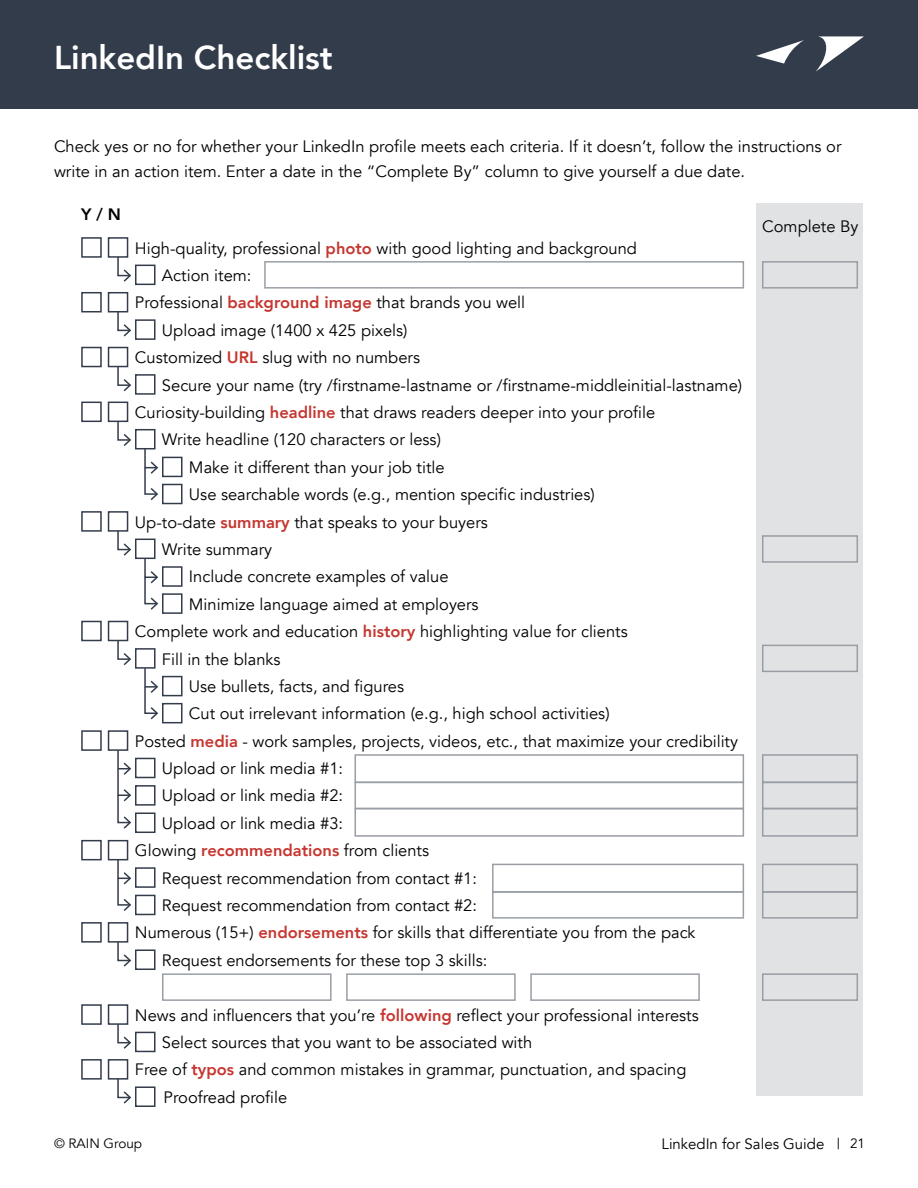
<style>
.page{position:relative;width:918px;height:1188px;background:#fff}
.page>*{position:absolute;margin:0;border:0;box-sizing:border-box;transform-origin:0 0}
.t1{font:800 33px "Avenir";color:#fff}
.t2{font:16.5px/25.3px "Avenir";color:#000}
.t3{font:800 16.5px "Avenir";color:#000}
.t4{font:15px "Avenir";color:#000}
.t5{font:13.5px "Avenir";color:#000}
.s1{font-weight:800;color:#c63731}
.s2{font-size:13.5px}
</style>
<div class="page">
<div style="left:0;top:0;width:918px;height:108px;background:#333c4b"></div>
<svg style="left:756px;top:36px;width:108px;height:36px"></svg>
<div style="left:757px;top:203px;width:106px;height:893px;background:#e0e2e4"></div>
<div style="left:162px;top:973px;width:170px;height:28px;border:2px solid #999ea5"></div>
<div style="left:355px;top:754px;width:389px;height:29px;border:2px solid #999ea5"></div>
<div style="left:762px;top:754px;width:96px;height:29px;border:2px solid #999ea5"></div>
<div style="left:264px;top:261px;width:480px;height:28px;border:2px solid #999ea5"></div>
<div style="left:762px;top:261px;width:96px;height:28px;border:2px solid #999ea5"></div>
<div style="left:762px;top:535px;width:96px;height:28px;border:2px solid #999ea5"></div>
<div style="left:762px;top:645px;width:96px;height:27px;border:2px solid #999ea5"></div>
<div style="left:762px;top:973px;width:96px;height:28px;border:2px solid #999ea5"></div>
<div style="left:355px;top:782px;width:389px;height:27px;border:2px solid #999ea5"></div>
<div style="left:762px;top:782px;width:96px;height:27px;border:2px solid #999ea5"></div>
<div style="left:492px;top:864px;width:252px;height:29px;border:2px solid #999ea5"></div>
<div style="left:762px;top:864px;width:96px;height:29px;border:2px solid #999ea5"></div>
<div style="left:355px;top:808px;width:389px;height:29px;border:2px solid #999ea5"></div>
<div style="left:762px;top:808px;width:96px;height:29px;border:2px solid #999ea5"></div>
<div style="left:492px;top:891px;width:252px;height:28px;border:2px solid #999ea5"></div>
<div style="left:762px;top:891px;width:96px;height:28px;border:2px solid #999ea5"></div>
<div style="left:346px;top:973px;width:170px;height:28px;border:2px solid #999ea5"></div>
<div style="left:530px;top:973px;width:170px;height:28px;border:2px solid #999ea5"></div>
<div style="left:81px;top:237px;width:21px;height:21px;border:2px solid #333c4b"></div>
<div style="left:81px;top:292px;width:21px;height:20px;border:2px solid #333c4b"></div>
<div style="left:81px;top:347px;width:21px;height:20px;border:2px solid #333c4b"></div>
<div style="left:81px;top:840px;width:21px;height:20px;border:2px solid #333c4b"></div>
<div style="left:81px;top:922px;width:21px;height:21px;border:2px solid #333c4b"></div>
<div style="left:81px;top:1004px;width:21px;height:21px;border:2px solid #333c4b"></div>
<div style="left:81px;top:1059px;width:21px;height:21px;border:2px solid #333c4b"></div>
<div style="left:81px;top:402px;width:21px;height:20px;border:2px solid #333c4b"></div>
<div style="left:81px;top:511px;width:21px;height:21px;border:2px solid #333c4b"></div>
<div style="left:81px;top:621px;width:21px;height:20px;border:2px solid #333c4b"></div>
<div style="left:81px;top:730px;width:21px;height:21px;border:2px solid #333c4b"></div>
<div style="left:108px;top:237px;width:20px;height:21px;border:2px solid #333c4b"></div>
<div style="left:108px;top:292px;width:20px;height:20px;border:2px solid #333c4b"></div>
<div style="left:108px;top:347px;width:20px;height:20px;border:2px solid #333c4b"></div>
<div style="left:108px;top:840px;width:20px;height:20px;border:2px solid #333c4b"></div>
<div style="left:108px;top:922px;width:20px;height:21px;border:2px solid #333c4b"></div>
<div style="left:108px;top:1004px;width:20px;height:21px;border:2px solid #333c4b"></div>
<div style="left:108px;top:1059px;width:20px;height:21px;border:2px solid #333c4b"></div>
<div style="left:108px;top:402px;width:20px;height:20px;border:2px solid #333c4b"></div>
<div style="left:108px;top:511px;width:20px;height:21px;border:2px solid #333c4b"></div>
<div style="left:108px;top:621px;width:20px;height:20px;border:2px solid #333c4b"></div>
<div style="left:108px;top:730px;width:20px;height:21px;border:2px solid #333c4b"></div>
<div style="left:135px;top:265px;width:21px;height:20px;border:2px solid #333c4b"></div>
<div style="left:135px;top:319px;width:21px;height:21px;border:2px solid #333c4b"></div>
<div style="left:135px;top:374px;width:21px;height:21px;border:2px solid #333c4b"></div>
<div style="left:135px;top:867px;width:21px;height:21px;border:2px solid #333c4b"></div>
<div style="left:135px;top:949px;width:21px;height:21px;border:2px solid #333c4b"></div>
<div style="left:135px;top:1032px;width:21px;height:20px;border:2px solid #333c4b"></div>
<div style="left:135px;top:1086px;width:21px;height:21px;border:2px solid #333c4b"></div>
<div style="left:135px;top:895px;width:21px;height:20px;border:2px solid #333c4b"></div>
<div style="left:135px;top:429px;width:21px;height:20px;border:2px solid #333c4b"></div>
<div style="left:135px;top:539px;width:21px;height:20px;border:2px solid #333c4b"></div>
<div style="left:135px;top:648px;width:21px;height:21px;border:2px solid #333c4b"></div>
<div style="left:135px;top:758px;width:21px;height:20px;border:2px solid #333c4b"></div>
<div style="left:135px;top:785px;width:21px;height:21px;border:2px solid #333c4b"></div>
<div style="left:135px;top:813px;width:21px;height:20px;border:2px solid #333c4b"></div>
<div style="left:162px;top:457px;width:21px;height:20px;border:2px solid #333c4b"></div>
<div style="left:162px;top:566px;width:21px;height:21px;border:2px solid #333c4b"></div>
<div style="left:162px;top:676px;width:21px;height:20px;border:2px solid #333c4b"></div>
<div style="left:162px;top:484px;width:21px;height:20px;border:2px solid #333c4b"></div>
<div style="left:162px;top:593px;width:21px;height:21px;border:2px solid #333c4b"></div>
<div style="left:162px;top:703px;width:21px;height:20px;border:2px solid #333c4b"></div>
<svg style="left:117px;top:255px;width:15px;height:27px"></svg>
<svg style="left:117px;top:310px;width:15px;height:27px"></svg>
<svg style="left:117px;top:365px;width:15px;height:27px"></svg>
<svg style="left:117px;top:940px;width:15px;height:27px"></svg>
<svg style="left:117px;top:1023px;width:15px;height:26px"></svg>
<svg style="left:117px;top:1077px;width:15px;height:27px"></svg>
<svg style="left:117px;top:858px;width:15px;height:53px"></svg>
<svg style="left:117px;top:420px;width:14px;height:26px"></svg>
<svg style="left:117px;top:529px;width:15px;height:27px"></svg>
<svg style="left:117px;top:639px;width:14px;height:27px"></svg>
<svg style="left:117px;top:749px;width:15px;height:80px"></svg>
<svg style="left:144px;top:448px;width:15px;height:52px"></svg>
<svg style="left:144px;top:557px;width:15px;height:53px"></svg>
<svg style="left:144px;top:667px;width:14px;height:53px"></svg>
<h1 class="t1" style="left:54px;top:32px;width:280px">LinkedIn Checklist</h1>
<p class="t2" style="left:54px;top:133px;width:789px">Check yes or no for whether your LinkedIn profile meets each criteria. If it doesn’t, follow the instructions or write in an action item. Enter a date in the “Complete By” column to give yourself a due date.</p>
<p class="t3" style="left:81px;top:201px;width:41px">Y / N</p>
<p class="t2" style="left:135px;top:236px;width:503px">High-quality, professional <span class="s1">photo</span> with good lighting and background</p>
<p class="t2" style="left:162px;top:263px;width:91px">Action item:</p>
<p class="t2" style="left:135px;top:290px;width:392px">Professional <span class="s1">background image</span> that brands you well</p>
<p class="t2" style="left:162px;top:318px;width:247px">Upload image (1400 x 425 pixels)</p>
<p class="t2" style="left:135px;top:345px;width:287px">Customized <span class="s1">URL</span> slug with no numbers</p>
<p class="t2" style="left:162px;top:373px;width:582px">Secure your name (try /firstname-lastname or /firstname-middleinitial-lastname)</p>
<p class="t2" style="left:135px;top:400px;width:522px">Curiosity-building <span class="s1">headline</span> that draws readers deeper into your profile</p>
<p class="t2" style="left:162px;top:427px;width:280px">Write headline (120 characters or less)</p>
<p class="t2" style="left:189px;top:455px;width:257px">Make it different than your job title</p>
<p class="t2" style="left:189px;top:482px;width:407px">Use searchable words (e.g., mention specific industries)</p>
<p class="t2" style="left:135px;top:510px;width:354px">Up-to-date <span class="s1">summary</span> that speaks to your buyers</p>
<p class="t2" style="left:162px;top:537px;width:112px">Write summary</p>
<p class="t2" style="left:189px;top:564px;width:261px">Include concrete examples of value</p>
<p class="t2" style="left:189px;top:592px;width:291px">Minimize language aimed at employers</p>
<p class="t2" style="left:135px;top:619px;width:494px">Complete work and education <span class="s1">history</span> highlighting value for clients</p>
<p class="t2" style="left:162px;top:646px;width:120px">Fill in the blanks</p>
<p class="t2" style="left:189px;top:674px;width:217px">Use bullets, facts, and figures</p>
<p class="t2" style="left:189px;top:701px;width:422px">Cut out irrelevant information (e.g., high school activities)</p>
<p class="t2" style="left:135px;top:729px;width:605px">Posted <span class="s1">media</span> - work samples, projects, videos, etc., that maximize your credibility</p>
<p class="t2" style="left:162px;top:756px;width:183px">Upload or link media #1:</p>
<p class="t2" style="left:162px;top:783px;width:183px">Upload or link media #2:</p>
<p class="t2" style="left:162px;top:811px;width:183px">Upload or link media #3:</p>
<p class="t2" style="left:135px;top:838px;width:296px">Glowing <span class="s1">recommendations</span> from clients</p>
<p class="t2" style="left:162px;top:866px;width:317px">Request recommendation from contact #1:</p>
<p class="t2" style="left:162px;top:893px;width:317px">Request recommendation from contact #2:</p>
<p class="t2" style="left:135px;top:920px;width:562px">Numerous (15+) <span class="s1">endorsements</span> for skills that differentiate you from the pack</p>
<p class="t2" style="left:162px;top:948px;width:327px">Request endorsements for these top 3 skills:</p>
<p class="t2" style="left:135px;top:1003px;width:565px">News and influencers that you’re <span class="s1">following</span> reflect your professional interests</p>
<p class="t2" style="left:162px;top:1030px;width:372px">Select sources that you want to be associated with</p>
<p class="t2" style="left:135px;top:1057px;width:553px">Free of <span class="s1">typos</span> and common mistakes in grammar, punctuation, and spacing</p>
<p class="t2" style="left:164px;top:1085px;width:125px">Proofread profile</p>
<p class="t2" style="left:762px;top:214px;width:98px">Complete By</p>
<p class="t5" style="left:54px;top:1135px;width:90px">© RAIN Group</p>
<p class="t4" style="left:662px;top:1135px;width:205px">LinkedIn for Sales Guide | <span class="s2">21</span></p>
</div>
